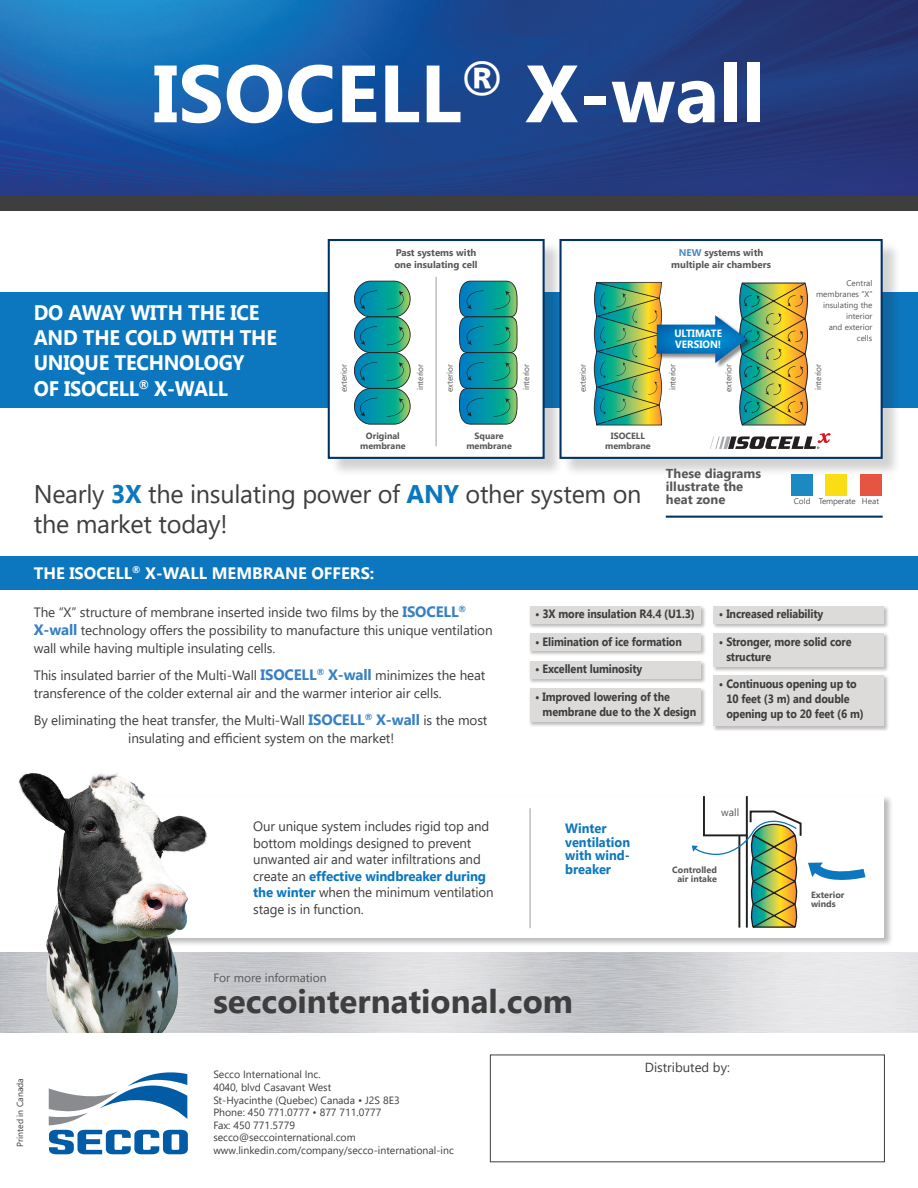
<style>
.page{position:relative;width:918px;height:1188px;background:#fff}
.page>*{position:absolute;margin:0;border:0;box-sizing:border-box;transform-origin:0 0}
.t1{font:700 81px "Segoe UI";color:#fff}
.t2{font:700 33px "Segoe UI";color:#3e3e3f}
.t3{font:25.5px/30.6px "Segoe UI";letter-spacing:-.01em;color:#3e3e3f}
.t4{font:700 21px/25.2px "Segoe UI";letter-spacing:-.01em;color:#fff;scale:.95 1}
.t5{font:700 16.5px "Segoe UI";color:#fff}
.t6{font:13.5px/16.5px "Segoe UI";letter-spacing:-.01em;color:#3e3e3f}
.t7{font:700 13.5px/13.5px "Segoe UI";color:#0c77be;scale:.95 1}
.t8{font:13.2px "Segoe UI";color:#3e3e3f}
.t9{font:700 12.9px/12.9px "Segoe UI";color:#57585a}
.t10{font:700 12px/15px "Segoe UI";letter-spacing:-.01em;color:#3e3e3f;scale:.9 1}
.t11{font:12px "Segoe UI";color:#57585a}
.t12{font:10.5px/12.6px "Segoe UI";color:#3e3e3f}
.t13{font:700 10.5px/10.5px "Segoe UI";color:#fff;scale:.95 1}
.t14{font:10.5px "Segoe UI";color:#57585a}
.t15{font:700 9.75px/12px "Segoe UI";color:#57585a}
.t16{font:700 9px/10.1px "Segoe UI";color:#57585a;text-align:center}
.t17{font:8.7px "Segoe UI";color:#3e3e3f}
.t18{font:8.25px/10.8px "Segoe UI";color:#57585a;text-align:right}
.t19{font:8.25px "Segoe UI";letter-spacing:-.02em;color:#57585a}
.s1{color:#5089c7}
.s2{font-weight:700;color:#0c77be}
.s3{font-weight:700;font-size:15px;color:#3780c3}
</style>
<div class="page">
<svg style="left:49px;top:1072px;width:139px;height:82px"></svg>
<div style="left:99px;top:795px;width:794px;height:151px;background:#231f20;opacity:.3"></div>
<div style="left:100px;top:796px;width:784px;height:142px;background:#fff"></div>
<div style="left:0;top:556px;width:918px;height:34px;background:#0c77be"></div>
<div style="left:0;top:292px;width:918px;height:116px;background:#0c77be"></div>
<img style="left:11px;top:773px;width:204px;height:259px">
<img style="left:0;top:0;width:918px;height:196px">
<div style="left:0;top:196px;width:918px;height:15px;background:#3e3e3f"></div>
<div style="left:529px;top:605px;width:177px;height:24px;background:#231f20;opacity:.3"></div>
<div style="left:530px;top:606px;width:171px;height:18px;background:#dcdbda"></div>
<div style="left:529px;top:687px;width:177px;height:40px;background:#231f20;opacity:.3"></div>
<div style="left:530px;top:688px;width:171px;height:34px;background:#dcdbda"></div>
<div style="left:712px;top:632px;width:177px;height:40px;background:#231f20;opacity:.3"></div>
<div style="left:713px;top:633px;width:171px;height:34px;background:#dcdbda"></div>
<div style="left:529px;top:660px;width:177px;height:24px;background:#231f20;opacity:.3"></div>
<div style="left:530px;top:661px;width:171px;height:18px;background:#dcdbda"></div>
<div style="left:529px;top:632px;width:177px;height:25px;background:#231f20;opacity:.3"></div>
<div style="left:530px;top:633px;width:171px;height:18px;background:#dcdbda"></div>
<div style="left:712px;top:605px;width:177px;height:24px;background:#231f20;opacity:.3"></div>
<div style="left:713px;top:606px;width:171px;height:18px;background:#dcdbda"></div>
<div style="left:712px;top:675px;width:177px;height:56px;background:#231f20;opacity:.3"></div>
<div style="left:713px;top:676px;width:171px;height:50px;background:#dcdbda"></div>
<div style="left:703px;top:795px;width:45px;height:41px;border:2px solid #231f20"></div>
<svg style="left:692px;top:810px;width:174px;height:118px"></svg>
<hr style="left:530px;top:808px;width:1px;height:120px;background:#a8a9ad">
<div style="left:330px;top:241px;width:233px;height:237px;background:#231f20;opacity:.2"></div>
<div style="left:328px;top:239px;width:217px;height:220px;background:#fff;border:2px solid #003365"></div>
<svg style="left:354px;top:281px;width:57px;height:144px;background:#31a29e"></svg>
<svg style="left:459px;top:281px;width:59px;height:144px;background:#1d9799"></svg>
<hr style="left:436px;top:277px;width:1px;height:169px;background:#a8a9ad">
<div style="left:562px;top:241px;width:339px;height:237px;background:#231f20;opacity:.2"></div>
<div style="left:559px;top:239px;width:324px;height:220px;background:#fff;border:2px solid #003365"></div>
<img style="left:594px;top:282px;width:214px;height:143px">
<svg style="left:710px;top:433px;width:121px;height:16px"></svg>
<div style="left:792px;top:474px;width:21px;height:22px;background:#1c89c2"></div>
<div style="left:826px;top:474px;width:21px;height:22px;background:#fadd13"></div>
<div style="left:860px;top:474px;width:21px;height:22px;background:#e65442"></div>
<hr style="left:666px;top:516px;width:217px;height:2px;background:#003365">
<h1 class="t1" style="left:153px;top:36px;width:614px">ISOCELL<sup>®</sup> X-wall</h1>
<h3 class="t4" style="left:34px;top:299px;width:258px">DO AWAY WITH THE ICE<br>AND THE COLD WITH THE<br>UNIQUE TECHNOLOGY<br>OF ISOCELL<sup>®</sup> X-WALL</h3>
<p class="t15" style="left:394px;top:246px;width:85px">Past systems with one insulating cell</p>
<p class="t15" style="left:671px;top:246px;width:101px;text-align:center"><span class="s1">NEW</span> systems with multiple air chambers</p>
<p class="t13" style="left:674px;top:328px;width:52px">ULTIMATE<br>VERSION!</p>
<p class="t18" style="left:816px;top:277px;width:58px">Central membranes “X” insulating the interior<br>and exterior cells</p>
<p class="t18" style="left:338px;top:392px;width:29px;rotate:-90deg">exterior</p>
<p class="t18" style="left:414px;top:390px;width:28px;rotate:-90deg">interior</p>
<p class="t18" style="left:444px;top:392px;width:29px;rotate:-90deg">exterior</p>
<p class="t18" style="left:520px;top:390px;width:28px;rotate:-90deg">interior</p>
<p class="t18" style="left:577px;top:392px;width:29px;rotate:-90deg">exterior</p>
<p class="t18" style="left:666px;top:390px;width:28px;rotate:-90deg">interior</p>
<p class="t18" style="left:722px;top:392px;width:29px;rotate:-90deg">exterior</p>
<p class="t18" style="left:812px;top:390px;width:28px;rotate:-90deg">interior</p>
<p class="t16" style="left:360px;top:430px;width:47px">Original membrane</p>
<p class="t16" style="left:466px;top:430px;width:47px">Square membrane</p>
<p class="t16" style="left:605px;top:430px;width:47px">ISOCELL membrane</p>
<h3 class="t3" style="left:34px;top:476px;width:609px">Nearly <span class="s2">3X</span> the insulating power of <span class="s2">ANY</span> other system on the market today!</h3>
<p class="t5" style="left:34px;top:561px;width:342px">THE ISOCELL<sup>®</sup> X-WALL MEMBRANE OFFERS:</p>
<p class="t9" style="left:666px;top:466px;width:97px">These diagrams illustrate the heat zone</p>
<p class="t19" style="left:794px;top:493px;width:87px">Cold Temperate Heat</p>
<p class="t6" style="left:34px;top:602px;width:460px;line-height:18px">The “X” structure of membrane inserted inside two films by the <span class="s3">ISOCELL</span><sup>®<br></sup><span class="s3">X-wall</span> technology offers the possibility to manufacture this unique ventilation wall while having multiple insulating cells.</p>
<p class="t6" style="left:34px;top:665px;width:453px;line-height:18px">This insulated barrier of the Multi-Wall <span class="s3">ISOCELL</span><sup>®</sup> <span class="s3">X-wall</span> minimizes the heat transference of the colder external air and the warmer interior air cells.</p>
<p class="t6" style="left:34px;top:710px;width:455px;line-height:18px;text-align:center">By eliminating the heat transfer, the Multi-Wall <span class="s3">ISOCELL</span><sup>®</sup> <span class="s3">X-wall</span> is the most insulating and efficient system on the market!</p>
<p class="t6" style="left:253px;top:817px;width:242px">Our unique system includes rigid top and bottom moldings designed to prevent unwanted air and water infiltrations and create an <span class="s2">effective windbreaker during the winter</span> when the minimum ventilation stage is in function.</p>
<p class="t11" style="left:213px;top:966px;width:115px">For more information</p>
<p class="t10" style="left:535px;top:606px;width:179px">• 3X more insulation R4.4 (U1.3)</p>
<p class="t10" style="left:535px;top:633px;width:165px">• Elimination of ice formation</p>
<p class="t10" style="left:535px;top:661px;width:121px">• Excellent luminosity</p>
<p class="t10" style="left:543px;top:688px;width:172px;text-indent:-7px">• Improved lowering of the membrane due to the X design</p>
<p class="t10" style="left:719px;top:606px;width:118px">• Increased reliability</p>
<p class="t10" style="left:726px;top:633px;width:141px;text-indent:-8px">• Stronger, more solid core structure</p>
<p class="t10" style="left:726px;top:676px;width:154px;text-indent:-7px">• Continuous opening up to<br>10 feet (3 m) and double opening up to 20 feet (6 m)</p>
<p class="t14" style="left:721px;top:802px;width:20px">wall</p>
<p class="t7" style="left:565px;top:821px;width:70px">Winter ventilation with wind&shy;breaker</p>
<p class="t16" style="left:672px;top:865px;width:46px;line-height:9px">Controlled air intake</p>
<p class="t16" style="left:811px;top:890px;width:35px;line-height:9px;text-align:left">Exterior winds</p>
<h2 class="t2" style="left:213px;top:978px;width:361px">seccointernational.com</h2>
<p class="t17" style="left:12px;top:1147px;width:70px;rotate:-90deg">Printed in Canada</p>
<p class="t12" style="left:213px;top:1067px;width:242px">Secco International Inc.<br>4040, blvd Casavant West<br>St-Hyacinthe (Quebec) Canada • J2S 8E3<br>Phone: 450 771.0777 • 877 711.0777<br>Fax: 450 771.5779<br>secco@seccointernational.com www.linkedin.com/company/secco-international-inc</p>
<p class="t8" style="left:645px;top:1054px;width:87px">Distributed by:</p>
</div>
